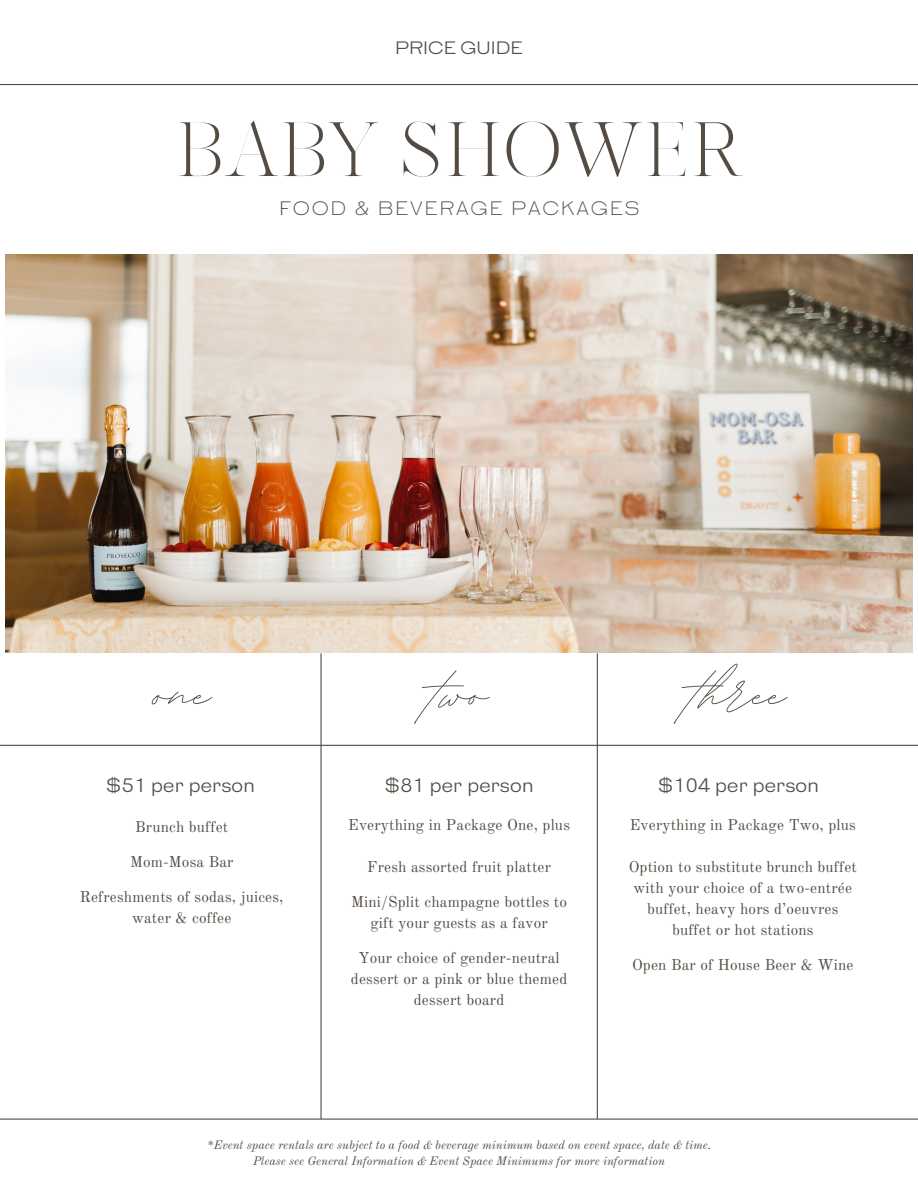
<style>
.page{position:relative;width:918px;height:1188px;background:#fff}
.page>*{position:absolute;margin:0;border:0;box-sizing:border-box;transform-origin:0 0}
.t1{font:79.05px "BD Script";color:#544b43}
.t2{font:300 73.35px "Sharis";color:#544b43}
.t3{font:18.3px "HK Gothic";letter-spacing:.01em;color:#544b43}
.t4{font:300 18.3px "HK Gothic";letter-spacing:.1em;color:#544b43}
.t5{font:16.95px "HK Gothic";color:#544b43}
.t6{font:15.3px/21px "Old Standard";letter-spacing:.01em;color:#544b43;text-align:center}
.t7{font:italic 12px "Old Standard";color:#544b43}
</style>
<div class="page">
<hr style="left:0;top:84px;width:918px;height:1px;background:#544b43">
<img style="left:6px;top:255px;width:906px;height:398px">
<hr style="left:0;top:1119px;width:918px;height:1px;background:#544b43">
<hr style="left:320px;top:654px;width:2px;height:465px;background:#544b43">
<hr style="left:597px;top:654px;width:1px;height:465px;background:#544b43">
<hr style="left:0;top:745px;width:918px;height:1px;background:#544b43">
<p class="t5" style="left:395px;top:38px;width:129px">PRICE GUIDE</p>
<p class="t2" style="left:175px;top:106px;width:570px">BABY SHOWER</p>
<p class="t4" style="left:279px;top:199px;width:362px">FOOD &amp; BEVERAGE PACKAGES</p>
<p class="t1" style="left:154px;top:642px;width:58px">one</p>
<p class="t1" style="left:431px;top:642px;width:58px">two</p>
<p class="t1" style="left:691px;top:642px;width:96px">three</p>
<p class="t3" style="left:106px;top:776px;width:150px">$51 per person</p>
<p class="t3" style="left:385px;top:776px;width:150px">$81 per person</p>
<p class="t3" style="left:658px;top:776px;width:163px">$104 per person</p>
<p class="t6" style="left:135px;top:816px;width:95px">Brunch buffet</p>
<p class="t6" style="left:130px;top:851px;width:105px">Mom-Mosa Bar</p>
<p class="t6" style="left:80px;top:886px;width:205px">Refreshments of sodas, juices, water &amp; coffee</p>
<p class="t6" style="left:348px;top:814px;width:223px">Everything in Package One, plus</p>
<p class="t6" style="left:367px;top:856px;width:185px">Fresh assorted fruit platter</p>
<p class="t6" style="left:351px;top:891px;width:217px">Mini/Split champagne bottles to gift your guests as a favor</p>
<p class="t6" style="left:351px;top:947px;width:218px">Your choice of gender-neutral dessert or a pink or blue themed dessert board</p>
<p class="t6" style="left:630px;top:814px;width:228px">Everything in Package Two, plus</p>
<p class="t6" style="left:629px;top:856px;width:230px">Option to substitute brunch buffet with your choice of a two-entrée buffet, heavy hors d’oeuvres buffet or hot stations</p>
<p class="t6" style="left:632px;top:954px;width:223px">Open Bar of House Beer &amp; Wine</p>
<p class="t7" style="left:207px;top:1137px;width:506px">*Event space rentals are subject to a food &amp; beverage minimum based on event space, date &amp; time.</p>
<p class="t7" style="left:253px;top:1153px;width:413px">Please see General Information &amp; Event Space Minimums for more information</p>
</div>
